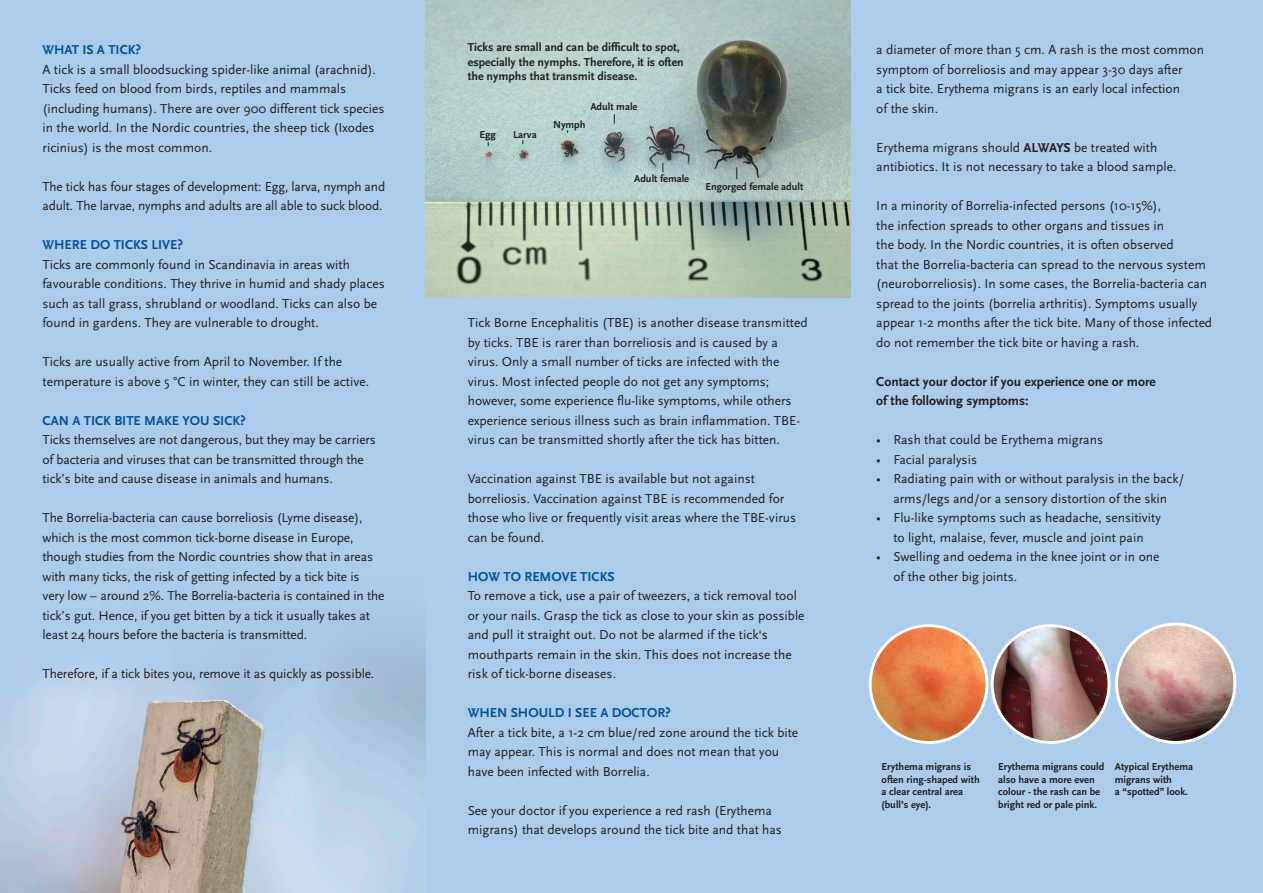
<style>
.page{position:relative;width:1263px;height:893px;background:#accceb}
.page>*{position:absolute;margin:0;border:0;box-sizing:border-box;transform-origin:0 0}
.brødtekst{font:13.5px/19.5px "Scala Sans";color:#231f20}
.brødtekst-2{font:700 13.5px "Scala Sans OT";color:#231f20}
.mellomtittel{font:700 13.5px "Scala Sans";color:#01529a}
.brødtekst-3{font:700 13.5px "Scala Sans";color:#01529a}
.bildetekst{font:700 12px/14.4px "Scala Sans";color:#231f20}
.bildetekst-2{font:700 10.5px/12.6px "Scala Sans";color:#231f20}
.brødtekst-4{font:700 10.5px "Scala Sans";color:#231f20}
.s1{font-family:"Scala Sans OT";font-weight:700}
</style>
<div class="page">
<img style="left:0;top:631px;width:425px;height:262px">
<img style="left:425px;top:0;width:425px;height:298px">
<img style="left:870px;top:626px;width:117px;height:116px;border-radius:58px">
<div style="left:869px;top:624px;width:119px;height:120px;border:3px solid #fff;border-radius:50%"></div>
<img style="left:992px;top:626px;width:117px;height:116px;border-radius:58px">
<div style="left:991px;top:624px;width:119px;height:120px;border:3px solid #fff;border-radius:50%"></div>
<img style="left:1116px;top:624px;width:119px;height:118px;border-radius:59px">
<div style="left:1115px;top:623px;width:121px;height:121px;border:3px solid #fff;border-radius:50%"></div>
<svg style="left:736px;top:167px;width:1px;height:12px"></svg>
<p class="mellomtittel" style="left:43px;top:42px;width:100px">WHAT IS A TICK?</p>
<p class="brødtekst" style="left:43px;top:60px;width:343px">A tick is a small bloodsucking spider-like animal (arachnid).<br>Ticks feed on blood from birds, reptiles and mammals (including humans). There are over 900 different tick species in the world. In the Nordic countries, the sheep tick (Ixodes ricinius) is the most common.</p>
<p class="brødtekst" style="left:43px;top:177px;width:344px">The tick has four stages of development: Egg, larva, nymph and adult. The larvae, nymphs and adults are all able to suck blood.</p>
<p class="mellomtittel" style="left:43px;top:237px;width:142px">WHERE DO TICKS LIVE?</p>
<p class="brødtekst" style="left:43px;top:255px;width:344px">Ticks are commonly found in Scandinavia in areas with favourable conditions. They thrive in humid and shady places such as tall grass, shrubland or woodland. Ticks can also be found in gardens. They are vulnerable to drought.</p>
<p class="brødtekst" style="left:43px;top:352px;width:328px">Ticks are usually active from April to November. If the temperature is above 5 °C in winter, they can still be active.</p>
<p class="mellomtittel" style="left:43px;top:413px;width:205px">CAN A TICK BITE MAKE YOU SICK?</p>
<p class="brødtekst" style="left:43px;top:430px;width:335px">Ticks themselves are not dangerous, but they may be carriers of bacteria and viruses that can be transmitted through the tick’s bite and cause disease in animals and humans.</p>
<p class="brødtekst" style="left:43px;top:508px;width:344px">The Borrelia-bacteria can cause borreliosis (Lyme disease), which is the most common tick-borne disease in Europe, though studies from the Nordic countries show that in areas with many ticks, the risk of getting infected by a tick bite is very low – around 2%. The Borrelia-bacteria is contained in the tick’s gut. Hence, if you get bitten by a tick it usually takes at least 24 hours before the bacteria is transmitted.</p>
<p class="brødtekst" style="left:43px;top:664px;width:333px">Therefore, if a tick bites you, remove it as quickly as possible.</p>
<p class="bildetekst" style="left:468px;top:41px;width:218px">Ticks are small and can be difficult to spot, especially the nymphs. Therefore, it is often</p>
<p class="bildetekst" style="left:468px;top:69px;width:171px">the nymphs that transmit disease.</p>
<p class="brødtekst-4" style="left:480px;top:129px;width:18px">Egg</p>
<p class="brødtekst-4" style="left:513px;top:129px;width:25px">Larva</p>
<p class="brødtekst-4" style="left:590px;top:101px;width:49px">Adult male</p>
<p class="brødtekst-4" style="left:553px;top:119px;width:34px">Nymph</p>
<p class="brødtekst-4" style="left:634px;top:173px;width:57px">Adult female</p>
<p class="brødtekst-4" style="left:705px;top:181px;width:99px">Engorged female adult</p>
<p class="brødtekst" style="left:468px;top:313px;width:341px">Tick Borne Encephalitis (TBE) is another disease transmitted by ticks. TBE is rarer than borreliosis and is caused by a virus. Only a small number of ticks are infected with the virus. Most infected people do not get any symptoms; however, some experience flu-like symptoms, while others experience serious illness such as brain inflammation. TBE&shy;virus can be transmitted shortly after the tick has bitten.</p>
<p class="brødtekst" style="left:468px;top:469px;width:330px">Vaccination against TBE is available but not against borreliosis. Vaccination against TBE is recommended for those who live or frequently visit areas where the TBE-virus can be found.</p>
<p class="brødtekst-3" style="left:468px;top:569px;width:148px">HOW TO REMOVE TICKS</p>
<p class="brødtekst" style="left:468px;top:586px;width:338px">To remove a tick, use a pair of tweezers, a tick removal tool or your nails. Grasp the tick as close to your skin as possible and pull it straight out. Do not be alarmed if the tick‘s mouthparts remain in the skin. This does not increase the risk of tick-borne diseases.</p>
<p class="brødtekst-3" style="left:468px;top:705px;width:205px">WHEN SHOULD I SEE A DOCTOR?</p>
<p class="brødtekst" style="left:468px;top:723px;width:332px">After a tick bite, a 1-2 cm blue/red zone around the tick bite may appear. This is normal and does not mean that you have been infected with Borrelia.</p>
<p class="brødtekst" style="left:468px;top:801px;width:316px">See your doctor if you experience a red rash (Erythema migrans) that develops around the tick bite and that has</p>
<p class="brødtekst" style="left:876px;top:40px;width:329px">a diameter of more than 5 cm. A rash is the most common symptom of borreliosis and may appear 3-30 days after<br>a tick bite. Erythema migrans is an early local infection<br>of the skin.</p>
<p class="brødtekst" style="left:876px;top:138px;width:302px">Erythema migrans should <span class="s1">ALWAYS</span> be treated with antibiotics. It is not necessary to take a blood sample.</p>
<p class="brødtekst" style="left:876px;top:196px;width:337px">In a minority of Borrelia-infected persons (10-15%),<br>the infection spreads to other organs and tissues in<br>the body. In the Nordic countries, it is often observed<br>that the Borrelia-bacteria can spread to the nervous system (neuroborreliosis). In some cases, the Borrelia-bacteria can spread to the joints (borrelia arthritis). Symptoms usually appear 1-2 months after the tick bite. Many of those infected do not remember the tick bite or having a rash.</p>
<p class="brødtekst-2" style="left:876px;top:374px;width:281px">Contact your doctor if you experience one or more</p>
<p class="brødtekst-2" style="left:876px;top:393px;width:154px">of the following symptoms:</p>
<p class="brødtekst" style="left:876px;top:430px;width:228px">• Rash that could be Erythema migrans</p>
<p class="brødtekst" style="left:876px;top:450px;width:102px">• Facial paralysis</p>
<p class="brødtekst" style="left:876px;top:469px;width:309px;text-align:center">• Radiating pain with or without paralysis in the back/ arms/legs and/or a sensory distortion of the skin</p>
<p class="brødtekst" style="left:876px;top:508px;width:286px;text-align:center">• Flu-like symptoms such as headache, sensitivity to light, malaise, fever, muscle and joint pain</p>
<p class="brødtekst" style="left:893px;top:547px;width:268px;text-indent:-17px">• Swelling and oedema in the knee joint or in one of the other big joints.</p>
<p class="bildetekst-2" style="left:882px;top:760px;width:100px">Erythema migrans is often ring-shaped with a clear central area (bull’s eye).</p>
<p class="bildetekst-2" style="left:998px;top:760px;width:108px">Erythema migrans could also have a more even colour - the rash can be bright red or pale pink.</p>
<p class="bildetekst-2" style="left:1115px;top:760px;width:80px">Atypical Erythema migrans with</p>
<p class="bildetekst-2" style="left:1115px;top:786px;width:75px">a “spotted” look.</p>
</div>
